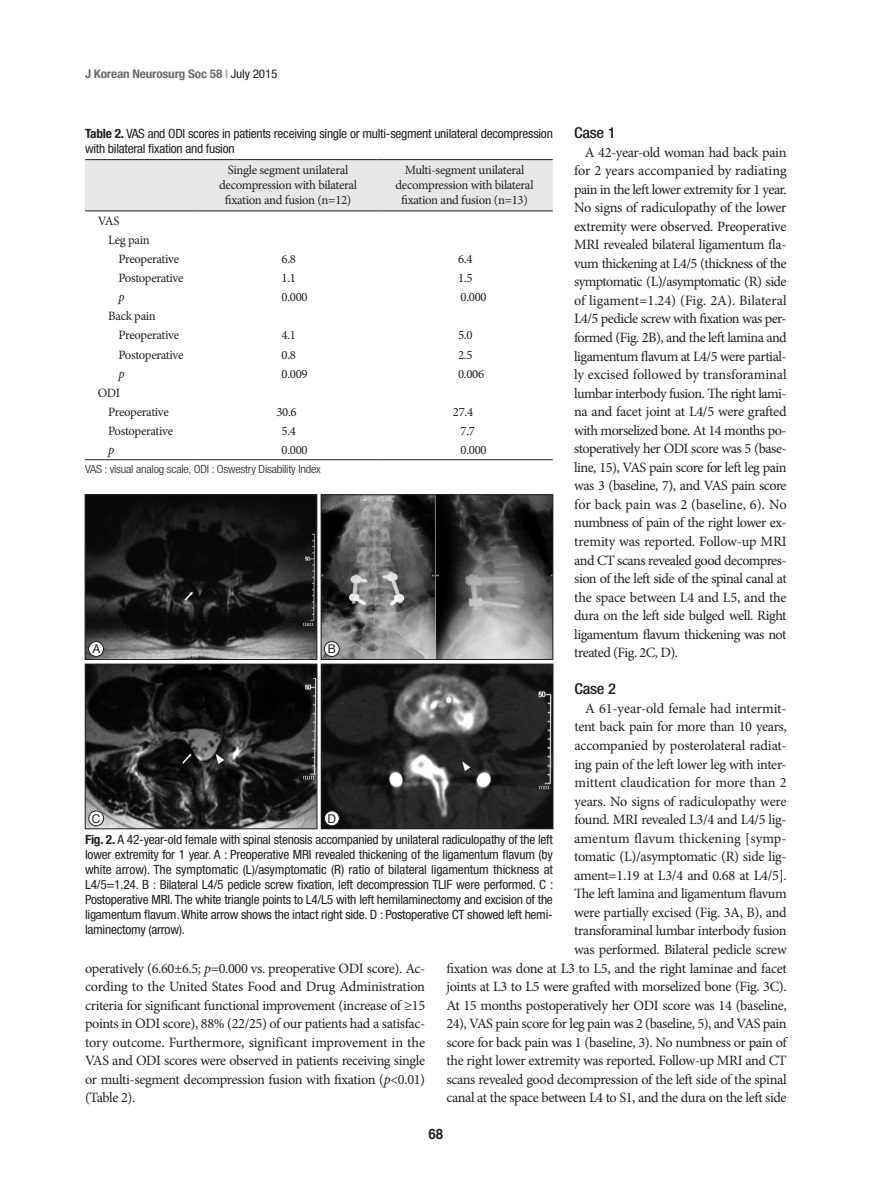
<style>
.page{position:relative;width:893px;height:1191px;background:#fff}
.page>*{position:absolute;margin:0;border:0;box-sizing:border-box;transform-origin:0 0}
.소제목_JKNS{font:500 condensed 15px "Helvetica Neue LT Std";letter-spacing:-.015em;color:#231f20;scale:1.1 1}
.본문_JKNS{font:14.25px/18.6px "Minion Pro";letter-spacing:-.025em;color:#231f20;text-align:justify}
.t1{font:700 14.25px "Helvetica";color:#231f20;scale:.95 1}
.사진설명_JKNS{font:condensed 12.75px/15px "Helvetica Neue LT Std";letter-spacing:-.02em;color:#231f20;text-align:justify;scale:1.05 1}
.표본문_JKNS{font:12.75px "Minion Pro";letter-spacing:-.025em;color:#231f20}
.표제목_JKNS{font:condensed 12.75px/15px "Helvetica Neue LT Std";letter-spacing:-.02em;color:#231f20;scale:1.05 1}
.표본문_JKNS-2{font:italic 12.75px "Minion Pro";color:#231f20}
.t2{font:700 condensed 12px "Helvetica Neue LT Std";letter-spacing:-.015em;color:#6c6d70;scale:1.1 1}
.t3{font:12px "Helvetica";color:#231f20}
.표설명_JKNS{font:300 condensed 11.25px "Helvetica Neue LT Std";letter-spacing:-.015em;color:#231f20;scale:1.1 1}
.s1{color:#a8a9ad}
.s2{font-weight:400;color:#231f20}
.s3{font-weight:700}
.s4{font-style:italic}
</style>
<div class="page">
<div style="left:85px;top:160px;width:468px;height:51px;background:#e6e7e9"></div>
<hr style="left:85px;top:159px;width:115px;height:1px;background:#231f20">
<hr style="left:200px;top:159px;width:176px;height:1px;background:#231f20">
<hr style="left:376px;top:159px;width:177px;height:1px;background:#231f20">
<hr style="left:85px;top:211px;width:115px;height:1px;background:#231f20">
<hr style="left:200px;top:211px;width:176px;height:1px;background:#231f20">
<hr style="left:376px;top:211px;width:177px;height:1px;background:#231f20">
<hr style="left:85px;top:459px;width:115px;height:1px;background:#231f20">
<hr style="left:200px;top:459px;width:176px;height:1px;background:#231f20">
<hr style="left:376px;top:459px;width:177px;height:1px;background:#231f20">
<img style="left:87px;top:666px;width:228px;height:161px">
<div style="left:85px;top:664px;width:232px;height:165px;border:1px solid #231f20"></div>
<img style="left:87px;top:496px;width:228px;height:161px">
<div style="left:85px;top:494px;width:232px;height:165px;border:1px solid #231f20"></div>
<img style="left:323px;top:666px;width:228px;height:161px">
<div style="left:321px;top:664px;width:232px;height:165px;border:1px solid #231f20"></div>
<img style="left:323px;top:496px;width:228px;height:161px">
<div style="left:321px;top:494px;width:232px;height:165px;border:1px solid #231f20"></div>
<div style="left:89px;top:811px;width:15px;height:14px;background:#fff;border-radius:50%"></div>
<div style="left:89px;top:810px;width:15px;height:16px;border:1px solid #231f20;border-radius:50%"></div>
<div style="left:89px;top:641px;width:15px;height:15px;background:#fff;border-radius:50%"></div>
<div style="left:88px;top:641px;width:16px;height:15px;border:1px solid #231f20;border-radius:50%"></div>
<div style="left:324px;top:811px;width:15px;height:14px;background:#fff;border-radius:50%"></div>
<div style="left:324px;top:810px;width:16px;height:16px;border:1px solid #231f20;border-radius:50%"></div>
<div style="left:324px;top:641px;width:15px;height:15px;background:#fff;border-radius:50%"></div>
<div style="left:324px;top:641px;width:15px;height:15px;border:1px solid #231f20;border-radius:50%"></div>
<p class="t2" style="left:85px;top:66px;width:177px">J Korean Neurosurg Soc 58 <span class="s1">|</span> <span class="s2">July 2015</span></p>
<p class="소제목_JKNS" style="left:574px;top:124px;width:39px">Case 1</p>
<p class="본문_JKNS" style="left:574px;top:143px;width:214px;text-indent:11px">A 42-year-old woman had back pain for 2 years accompanied by radiating pain in the left lower extremity for 1 year.<br>No signs of radiculopathy of the lower extremity were observed. Preoperative MRI revealed bilateral ligamentum fla&shy;vum thickening at L4/5 (thickness of the symptomatic (L)/asymptomatic (R) side of ligament=1.24) (Fig. 2A). Bilateral L4/5 pedicle screw with fixation was per&shy;formed (Fig. 2B), and the left lamina and ligamentum flavum at L4/5 were partial&shy;ly excised followed by transforaminal lumbar interbody fusion. The right lami&shy;na and facet joint at L4/5 were grafted with morselized bone. At 14 months po&shy;stoperatively her ODI score was 5 (base&shy;line, 15), VAS pain score for left leg pain was 3 (baseline, 7), and VAS pain score for back pain was 2 (baseline, 6). No numbness of pain of the right lower ex&shy;tremity was reported. Follow-up MRI and CT scans revealed good decompres&shy;sion of the left side of the spinal canal at the space between L4 and L5, and the dura on the left side bulged well. Right ligamentum flavum thickening was not treated (Fig. 2C, D).</p>
<p class="소제목_JKNS" style="left:574px;top:680px;width:39px">Case 2</p>
<p class="본문_JKNS" style="left:446px;top:699px;width:342px;text-align:right">A 61-year-old female had intermit-<br>tent back pain for more than 10 years,<br>accompanied by posterolateral radiat-<br>ing pain of the left lower leg with inter-<br>mittent claudication for more than 2<br>years. No signs of radiculopathy were<br>found. MRI revealed L3/4 and L4/5 lig-<br>amentum flavum thickening [symp-<br>tomatic (L)/asymptomatic (R) side lig-<br>ament=1.19 at L3/4 and 0.68 at L4/5].<br>The left lamina and ligamentum flavum<br>were partially excised (Fig. 3A, B), and<br>transforaminal lumbar interbody fusion<br>was performed. Bilateral pedicle screw<br>fixation was done at L3 to L5, and the right laminae and facet joints at L3 to L5 were grafted with morselized bone (Fig. 3C).<br>At 15 months postoperatively her ODI score was 14 (baseline, 24), VAS pain score for leg pain was 2 (baseline, 5), and VAS pain score for back pain was 1 (baseline, 3). No numbness or pain of the right lower extremity was reported. Follow-up MRI and CT scans revealed good decompression of the left side of the spinal canal at the space between L4 to S1, and the dura on the left side</p>
<p class="표제목_JKNS" style="left:85px;top:126px;width:447px"><span class="s3">Table 2.</span> VAS and ODI scores in patients receiving single or multi-segment unilateral decompression with bilateral fixation and fusion</p>
<p class="표본문_JKNS" style="left:228px;top:162px;width:122px">Single segment unilateral</p>
<p class="표본문_JKNS" style="left:219px;top:177px;width:139px">decompression with bilateral</p>
<p class="표본문_JKNS" style="left:225px;top:192px;width:128px">fixation and fusion (n=12)</p>
<p class="표본문_JKNS" style="left:405px;top:162px;width:121px">Multi-segment unilateral</p>
<p class="표본문_JKNS" style="left:396px;top:177px;width:139px">decompression with bilateral</p>
<p class="표본문_JKNS" style="left:401px;top:192px;width:128px">fixation and fusion (n=13)</p>
<p class="표본문_JKNS" style="left:98px;top:212px;width:23px">VAS</p>
<p class="표본문_JKNS" style="left:108px;top:231px;width:43px">Leg pain</p>
<p class="표본문_JKNS" style="left:118px;top:250px;width:62px">Preoperative</p>
<p class="표본문_JKNS" style="left:282px;top:250px;width:16px">6.8</p>
<p class="표본문_JKNS" style="left:458px;top:250px;width:16px">6.4</p>
<p class="표본문_JKNS" style="left:118px;top:269px;width:67px">Postoperative</p>
<p class="표본문_JKNS" style="left:282px;top:269px;width:16px">1.1</p>
<p class="표본문_JKNS" style="left:458px;top:269px;width:16px">1.5</p>
<p class="표본문_JKNS-2" style="left:118px;top:289px;width:8px">p</p>
<p class="표본문_JKNS" style="left:282px;top:288px;width:28px">0.000</p>
<p class="표본문_JKNS" style="left:461px;top:288px;width:28px">0.000</p>
<p class="표본문_JKNS" style="left:108px;top:308px;width:49px">Back pain</p>
<p class="표본문_JKNS" style="left:118px;top:327px;width:62px">Preoperative</p>
<p class="표본문_JKNS" style="left:282px;top:327px;width:16px">4.1</p>
<p class="표본문_JKNS" style="left:458px;top:327px;width:16px">5.0</p>
<p class="표본문_JKNS" style="left:118px;top:346px;width:67px">Postoperative</p>
<p class="표본문_JKNS" style="left:282px;top:346px;width:16px">0.8</p>
<p class="표본문_JKNS" style="left:458px;top:346px;width:16px">2.5</p>
<p class="표본문_JKNS-2" style="left:118px;top:366px;width:8px">p</p>
<p class="표본문_JKNS" style="left:282px;top:365px;width:28px">0.009</p>
<p class="표본문_JKNS" style="left:458px;top:365px;width:28px">0.006</p>
<p class="표본문_JKNS" style="left:98px;top:384px;width:24px">ODI</p>
<p class="표본문_JKNS" style="left:108px;top:403px;width:62px">Preoperative</p>
<p class="표본문_JKNS" style="left:276px;top:403px;width:22px">30.6</p>
<p class="표본문_JKNS" style="left:453px;top:403px;width:22px">27.4</p>
<p class="표본문_JKNS" style="left:108px;top:422px;width:67px">Postoperative</p>
<p class="표본문_JKNS" style="left:282px;top:422px;width:16px">5.4</p>
<p class="표본문_JKNS" style="left:461px;top:422px;width:16px">7.7</p>
<p class="표본문_JKNS-2" style="left:108px;top:442px;width:8px">p</p>
<p class="표본문_JKNS" style="left:282px;top:441px;width:28px">0.000</p>
<p class="표본문_JKNS" style="left:461px;top:441px;width:28px">0.000</p>
<p class="표설명_JKNS" style="left:85px;top:463px;width:216px">VAS : visual analog scale, ODI : Oswestry Disability Index</p>
<p class="t3" style="left:92px;top:640px;width:10px">A</p>
<p class="t3" style="left:328px;top:640px;width:10px">B</p>
<p class="t3" style="left:92px;top:809px;width:10px">C</p>
<p class="t3" style="left:328px;top:809px;width:10px">D</p>
<p class="사진설명_JKNS" style="left:85px;top:831px;width:447px"><span class="s3">Fig. 2.</span> A 42-year-old female with spinal stenosis accompanied by unilateral radiculopathy of the left lower extremity for 1 year. A : Preoperative MRI revealed thickening of the ligamentum flavum (by white arrow). The symptomatic (L)/asymptomatic (R) ratio of bilateral ligamentum thickness at L4/5=1.24. B : Bilateral L4/5 pedicle screw fixation, left decompression TLIF were performed. C :<br>Postoperative MRI. The white triangle points to L4/L5 with left hemilaminectomy and excision of the ligamentum flavum. White arrow shows the intact right side. D : Postoperative CT showed left hemi&shy;laminectomy (arrow).</p>
<p class="본문_JKNS" style="left:85px;top:958px;width:342px">operatively (6.60±6.5; <span class="s4">p</span>=0.000 vs. preoperative ODI score). Ac&shy;cording to the United States Food and Drug Administration criteria for significant functional improvement (increase of ≥15 points in ODI score), 88% (22/25) of our patients had a satisfac&shy;tory outcome. Furthermore, significant improvement in the VAS and ODI scores were observed in patients receiving single or multi-segment decompression fusion with fixation (<span class="s4">p</span>&lt;0.01) (Table 2).</p>
<p class="t1" style="left:428px;top:1123px;width:17px">68</p>
</div>
